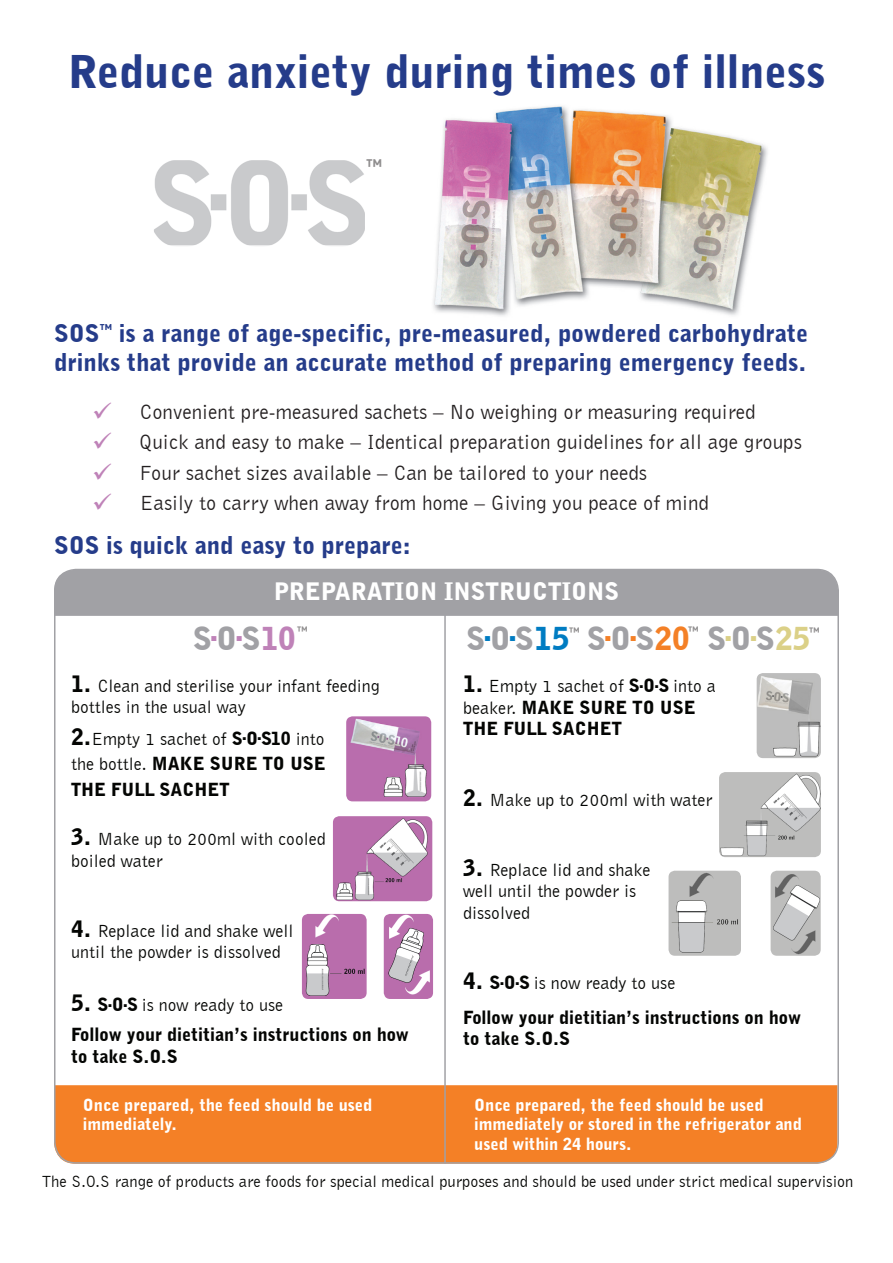
<style>
.page{position:relative;width:893px;height:1263px;background:#fff}
.page>*{position:absolute;margin:0;border:0;box-sizing:border-box;transform-origin:0 0}
.t1{font:900 45px "Bell Gothic BT";color:#253c8a}
.t2{font:900 31.5px "Bell Gothic BT";color:#a1a1a5}
.t3{font:900 31.5px "Bell Gothic BT";color:#bf82b8}
.t4{font:900 24px "Bell Gothic BT";color:#253c8a}
.t5{font:900 24px "Bell Gothic BT";color:#fff}
.t6{font:21px "Bell Gothic BT";color:#231f20}
.t7{font:18px "Bell Gothic BT";color:#040503}
.t8{font:900 18px "Bell Gothic BT";color:#040503}
.t9{font:700 18px "DIN";color:#8f8d8e}
.t10{font:900 16.5px/19.8px "Bell Gothic BT";color:#fff}
.t11{font:16.5px "Bell Gothic BT";color:#040503}
.t12{font:700 12px "DIN";color:#8f8d8e}
.s1{color:#bf82b8}
.s2{color:#a1a1a5}
.s3{color:#007cc2}
.s4{color:#f48026}
.s5{color:#dbd087}
.s6{font-weight:900;font-size:22.5px}
.s7{font-weight:900}
.s8{font-weight:400}
</style>
<div class="page">
<img style="left:433px;top:106px;width:335px;height:210px">
<img style="left:155px;top:162px;width:208px;height:82px">
<div style="left:152px;top:159px;width:214px;height:88px;border:2px solid #fff"></div>
<div style="left:54px;top:1085px;width:783px;height:79px;background:#f48026"></div>
<img style="left:333px;top:816px;width:99px;height:85px">
<img style="left:346px;top:716px;width:85px;height:85px">
<img style="left:302px;top:914px;width:65px;height:85px">
<img style="left:384px;top:914px;width:49px;height:85px">
<img style="left:719px;top:772px;width:102px;height:85px">
<img style="left:757px;top:673px;width:64px;height:85px">
<img style="left:668px;top:871px;width:73px;height:85px">
<img style="left:771px;top:871px;width:50px;height:85px">
<hr style="left:444px;top:599px;width:2px;height:565px;background:#a1a1a5">
<div style="left:54px;top:570px;width:784px;height:46px;background:#a1a1a5"></div>
<p class="t1" style="left:68px;top:44px;width:759px">Reduce anxiety during times of illness</p>
<p class="t9" style="left:366px;top:154px;width:18px">™</p>
<p class="t4" style="left:54px;top:318px;width:756px">SOS<sup>™</sup> is a range of age-specific, pre-measured, powdered carbohydrate</p>
<p class="t4" style="left:54px;top:347px;width:754px">drinks that provide an accurate method of preparing emergency feeds.</p>
<p class="t6" style="left:92px;top:399px;width:665px"><span class="s1">✓</span> Convenient pre-measured sachets – No weighing or measuring required</p>
<p class="t6" style="left:92px;top:429px;width:711px"><span class="s1">✓</span> Quick and easy to make – Identical preparation guidelines for all age groups</p>
<p class="t6" style="left:92px;top:460px;width:556px"><span class="s1">✓</span> Four sachet sizes available – Can be tailored to your needs</p>
<p class="t6" style="left:92px;top:490px;width:618px"><span class="s1">✓</span> Easily to carry when away from home – Giving you peace of mind</p>
<p class="t4" style="left:54px;top:530px;width:358px">SOS is quick and easy to prepare:</p>
<p class="t5" style="left:274px;top:577px;width:347px">PREPARATION INSTRUCTIONS</p>
<p class="t12" style="left:297px;top:623px;width:13px">™</p>
<p class="t12" style="left:569px;top:624px;width:13px">™</p>
<p class="t12" style="left:688px;top:623px;width:13px">™</p>
<p class="t12" style="left:809px;top:624px;width:13px">™</p>
<p class="t3" style="left:193px;top:615px;width:104px"><span class="s2">S</span>.<span class="s2">O</span>.<span class="s2">S</span>10</p>
<p class="t2" style="left:466px;top:619px;width:345px">S<sup>.</sup>O<sup>.</sup>S<span class="s3">15</span> S<sup>.</sup>O<sup>.</sup>S<span class="s4">20</span> S<sup>.</sup>O<sup>.</sup>S<span class="s5">25</span></p>
<p class="t7" style="left:71px;top:675px;width:310px"><span class="s6">1.</span> Clean and sterilise your infant feeding</p>
<p class="t7" style="left:71px;top:696px;width:176px">bottles in the usual way</p>
<p class="t7" style="left:71px;top:727px;width:255px"><span class="s6">2.</span>Empty 1 sachet of <span class="s7">S</span><sup>.</sup><span class="s7">O</span><sup>.</sup><span class="s7">S10</span> into</p>
<p class="t8" style="left:71px;top:753px;width:256px"><span class="s8">the bottle.</span> MAKE SURE TO USE</p>
<p class="t8" style="left:71px;top:778px;width:160px">THE FULL SACHET</p>
<p class="t7" style="left:71px;top:828px;width:256px"><span class="s6">3.</span> Make up to 200ml with cooled</p>
<p class="t7" style="left:71px;top:849px;width:93px">boiled water</p>
<p class="t7" style="left:71px;top:919px;width:224px"><span class="s6">4.</span> Replace lid and shake well</p>
<p class="t7" style="left:71px;top:941px;width:211px">until the powder is dissolved</p>
<p class="t7" style="left:71px;top:994px;width:213px"><span class="s6">5.</span> <span class="s7">S</span><sup>.</sup><span class="s7">O</span><sup>.</sup><span class="s7">S</span> is now ready to use</p>
<p class="t8" style="left:71px;top:1023px;width:339px">Follow your dietitian’s instructions on how</p>
<p class="t8" style="left:71px;top:1045px;width:108px">to take S.O.S</p>
<p class="t10" style="left:83px;top:1094px;width:291px">Once prepared, the feed should be used</p>
<p class="t10" style="left:83px;top:1114px;width:96px">immediately.</p>
<p class="t7" style="left:463px;top:675px;width:254px"><span class="s6">1.</span> Empty 1 sachet of <span class="s7">S</span><sup>.</sup><span class="s7">O</span><sup>.</sup><span class="s7">S</span> into a</p>
<p class="t8" style="left:463px;top:696px;width:234px"><span class="s8">beaker.</span> MAKE SURE TO USE</p>
<p class="t8" style="left:463px;top:718px;width:160px">THE FULL SACHET</p>
<p class="t7" style="left:463px;top:788px;width:251px"><span class="s6">2.</span> Make up to 200ml with water</p>
<p class="t7" style="left:463px;top:858px;width:189px"><span class="s6">3.</span> Replace lid and shake</p>
<p class="t7" style="left:463px;top:880px;width:174px">well until the powder is</p>
<p class="t7" style="left:463px;top:902px;width:68px">dissolved</p>
<p class="t7" style="left:463px;top:972px;width:213px"><span class="s6">4.</span> <span class="s7">S</span><sup>.</sup><span class="s7">O</span><sup>.</sup><span class="s7">S</span> is now ready to use</p>
<p class="t8" style="left:463px;top:1006px;width:339px">Follow your dietitian’s instructions on how</p>
<p class="t8" style="left:463px;top:1027px;width:108px">to take S.O.S</p>
<p class="t10" style="left:474px;top:1094px;width:291px">Once prepared, the feed should be used</p>
<p class="t10" style="left:474px;top:1114px;width:329px">immediately or stored in the refrigerator and used within 24 hours.</p>
<p class="t11" style="left:42px;top:1172px;width:813px">The S.O.S range of products are foods for special medical purposes and should be used under strict medical supervision</p>
</div>
